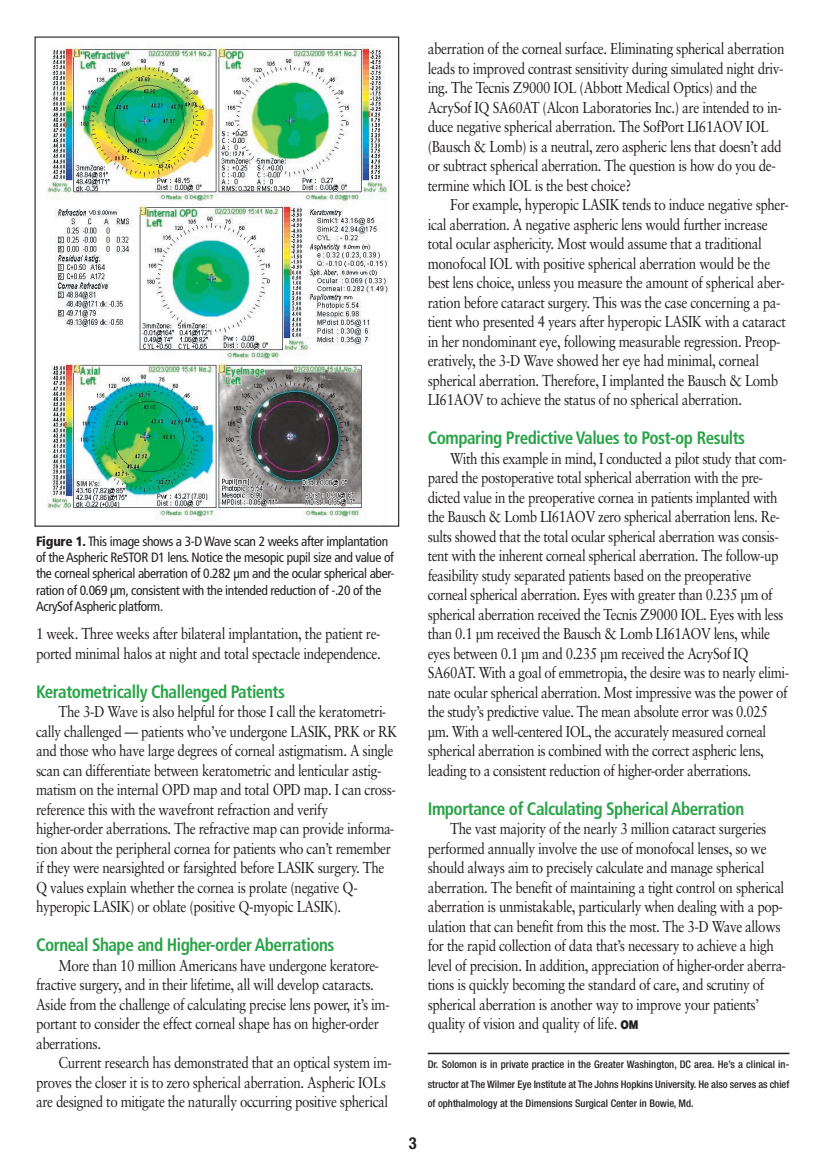
<style>
.page{position:relative;width:824px;height:1175px;background:#fff}
.page>*{position:absolute;margin:0;border:0;box-sizing:border-box;transform-origin:0 0}
.t1{font:700 condensed 18px "Frutiger";letter-spacing:-.025em;color:#29a347;scale:.95 1}
.t2{font:700 condensed 16.5px "Helvetica Neue";color:#231f20}
.t3{font:15.75px/19.5px "Sabon";letter-spacing:-.03em;color:#231f20;scale:.85 1}
.t4{font:condensed 13.5px/16.2px "Frutiger";letter-spacing:-.025em;color:#231f20}
.t5{font:500 condensed 10.5px/19.5px "Helvetica Neue";color:#231f20;text-align:justify}
.s1{font-weight:900}
.s2{font-family:"Helvetica";font-weight:900;font-size:12px}
</style>
<div class="page">
<hr style="left:428px;top:1052px;width:361px;height:2px;background:#231f20">
<img style="left:47px;top:45px;width:342px;height:479px">
<p class="t4" style="left:36px;top:534px;width:360px"><span class="s1">Figure 1.</span> This image shows a 3-D Wave scan 2 weeks after implantation of the Aspheric ReSTOR D1 lens. Notice the mesopic pupil size and value of the corneal spherical aberration of 0.282 µm and the ocular spherical aber&shy;ration of 0.069 µm, consistent with the intended reduction of -.20 of the AcrySof Aspheric platform.</p>
<p class="t3" style="left:36px;top:625px;width:407px">1 week. Three weeks after bilateral implantation, the patient re&shy;ported minimal halos at night and total spectacle independence.</p>
<p class="t1" style="left:36px;top:684px;width:263px">Keratometrically Challenged Patients</p>
<p class="t3" style="left:36px;top:703px;width:426px;text-indent:23px">The 3-D Wave is also helpful for those I call the keratometri&shy;cally challenged — patients who’ve undergone LASIK, PRK or RK and those who have large degrees of corneal astigmatism. A single scan can differentiate between keratometric and lenticular astig&shy;matism on the internal OPD map and total OPD map. I can cross&shy;reference this with the wavefront refraction and verify higher-order aberrations. The refractive map can provide informa&shy;tion about the peripheral cornea for patients who can’t remember if they were nearsighted or farsighted before LASIK surgery. The Q values explain whether the cornea is prolate (negative Q&shy;hyperopic LASIK) or oblate (positive Q-myopic LASIK).</p>
<p class="t1" style="left:36px;top:938px;width:315px">Corneal Shape and Higher-order Aberrations</p>
<p class="t3" style="left:36px;top:957px;width:418px;text-indent:22px">More than 10 million Americans have undergone keratore&shy;fractive surgery, and in their lifetime, all will develop cataracts.<br>Aside from the challenge of calculating precise lens power, it’s im&shy;portant to consider the effect corneal shape has on higher-order aberrations.</p>
<p class="t3" style="left:36px;top:1054px;width:420px;text-indent:23px">Current research has demonstrated that an optical system im&shy;proves the closer it is to zero spherical aberration. Aspheric IOLs are designed to mitigate the naturally occurring positive spherical</p>
<p class="t2" style="left:409px;top:1137px;width:9px">3</p>
<p class="t3" style="left:428px;top:40px;width:421px">aberration of the corneal surface. Eliminating spherical aberration leads to improved contrast sensitivity during simulated night driv&shy;ing. The Tecnis Z9000 IOL (Abbott Medical Optics) and the AcrySof IQ SA60AT (Alcon Laboratories Inc.) are intended to in&shy;duce negative spherical aberration. The SofPort LI61AOV IOL (Bausch &amp; Lomb) is a neutral, zero aspheric lens that doesn’t add or subtract spherical aberration. The question is how do you de&shy;termine which IOL is the best choice?</p>
<p class="t3" style="left:428px;top:196px;width:426px;text-indent:23px">For example, hyperopic LASIK tends to induce negative spher&shy;ical aberration. A negative aspheric lens would further increase total ocular asphericity. Most would assume that a traditional monofocal IOL with positive spherical aberration would be the best lens choice, unless you measure the amount of spherical aber&shy;ration before cataract surgery. This was the case concerning a pa&shy;tient who presented 4 years after hyperopic LASIK with a cataract in her nondominant eye, following measurable regression. Preop&shy;eratively, the 3-D Wave showed her eye had minimal, corneal spherical aberration. Therefore, I implanted the Bausch &amp; Lomb LI61AOV to achieve the status of no spherical aberration.</p>
<p class="t1" style="left:428px;top:430px;width:336px">Comparing Predictive Values to Post-op Results</p>
<p class="t3" style="left:427px;top:450px;width:426px;text-indent:23px">With this example in mind, I conducted a pilot study that com&shy;pared the postoperative total spherical aberration with the pre&shy;dicted value in the preoperative cornea in patients implanted with the Bausch &amp; Lomb LI61AOV zero spherical aberration lens. Re&shy;sults showed that the total ocular spherical aberration was consis&shy;tent with the inherent corneal spherical aberration. The follow-up feasibility study separated patients based on the preoperative corneal spherical aberration. Eyes with greater than 0.235 µm of spherical aberration received the Tecnis Z9000 IOL. Eyes with less than 0.1 µm received the Bausch &amp; Lomb LI61AOV lens, while eyes between 0.1 µm and 0.235 µm received the AcrySof IQ SA60AT. With a goal of emmetropia, the desire was to nearly elimi&shy;nate ocular spherical aberration. Most impressive was the power of the study’s predictive value. The mean absolute error was 0.025 µm. With a well-centered IOL, the accurately measured corneal spherical aberration is combined with the correct aspheric lens, leading to a consistent reduction of higher-order aberrations.</p>
<p class="t1" style="left:428px;top:801px;width:334px">Importance of Calculating Spherical Aberration</p>
<p class="t3" style="left:427px;top:820px;width:423px;text-indent:23px">The vast majority of the nearly 3 million cataract surgeries performed annually involve the use of monofocal lenses, so we should always aim to precisely calculate and manage spherical aberration. The benefit of maintaining a tight control on spherical aberration is unmistakable, particularly when dealing with a pop&shy;ulation that can benefit from this the most. The 3-D Wave allows for the rapid collection of data that’s necessary to achieve a high level of precision. In addition, appreciation of higher-order aberra&shy;tions is quickly becoming the standard of care, and scrutiny of spherical aberration is another way to improve your patients’ quality of vision and quality of life. <span class="s2">OM</span></p>
<p class="t5" style="left:428px;top:1055px;width:363px">Dr. Solomon is in private practice in the Greater Washington, DC area. He’s a clinical in&shy;structor at The Wilmer Eye Institute at The Johns Hopkins University. He also serves as chief of ophthalmology at the Dimensions Surgical Center in Bowie, Md.</p>
</div>
